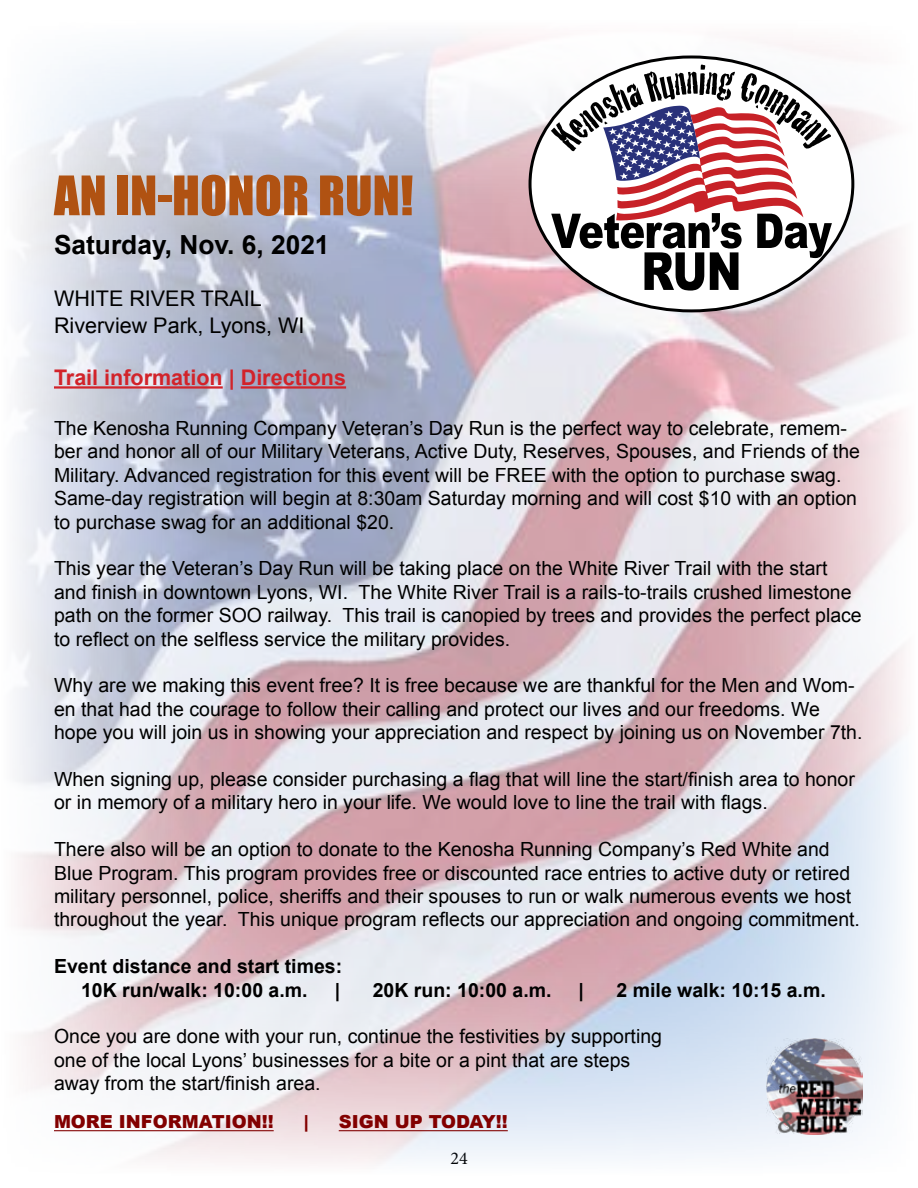
<style>
.page{position:relative;width:918px;height:1188px;background:#fff}
.page>*{position:absolute;margin:0;border:0;box-sizing:border-box;transform-origin:0 0}
.t1{font:50.25px "Impact";color:#b05212}
.t2{font:700 26.4px "Arial";color:#000}
.t3{font:21.6px/26.2px "Arial";color:#000}
.t4{font:700 21.6px "Arial";color:#d2232a}
.t5{font:19.5px/23.4px "Arial";color:#000}
.t6{font:700 19.5px/23.4px "Arial";color:#000;text-align:center}
.t7{font:900 18px "Arial";color:#820000}
.t8{font:18px "Minion Pro";color:#000}
</style>
<div class="page">
<img style="left:17px;top:37px;width:887px;height:1127px">
<svg style="left:530px;top:57px;width:323px;height:254px"></svg>
<svg style="left:551px;top:65px;width:281px;height:226px"></svg>
<hr style="left:54px;top:1130px;width:220px;height:1px;background:#820000">
<hr style="left:339px;top:1130px;width:169px;height:1px;background:#820000">
<hr style="left:54px;top:386px;width:169px;height:3px;background:#d2232a">
<hr style="left:241px;top:386px;width:105px;height:3px;background:#d2232a">
<img style="left:767px;top:1039px;width:95px;height:96px">
<h1 class="t1" style="left:54px;top:157px;width:361px">AN IN-HONOR RUN!</h1>
<h2 class="t2" style="left:54px;top:227px;width:277px">Saturday, Nov. 6, 2021</h2>
<p class="t3" style="left:54px;top:286px;width:252px">WHITE RIVER TRAIL<br>Riverview Park, Lyons, WI</p>
<p class="t4" style="left:54px;top:363px;width:294px">Trail information | Directions</p>
<p class="t5" style="left:54px;top:417px;width:808px">The Kenosha Running Company Veteran’s Day Run is the perfect way to celebrate, remem&shy;ber and honor all of our Military Veterans, Active Duty, Reserves, Spouses, and Friends of the Military. Advanced registration for this event will be FREE with the option to purchase swag.<br>Same-day registration will begin at 8:30am Saturday morning and will cost $10 with an option to purchase swag for an additional $20.</p>
<p class="t5" style="left:54px;top:557px;width:809px">This year the Veteran’s Day Run will be taking place on the White River Trail with the start and finish in downtown Lyons, WI. The White River Trail is a rails-to-trails crushed limestone path on the former SOO railway. This trail is canopied by trees and provides the perfect place to reflect on the selfless service the military provides.</p>
<p class="t5" style="left:54px;top:674px;width:810px">Why are we making this event free? It is free because we are thankful for the Men and Wom&shy;en that had the courage to follow their calling and protect our lives and our freedoms. We hope you will join us in showing your appreciation and respect by joining us on November 7th.</p>
<p class="t5" style="left:54px;top:768px;width:802px">When signing up, please consider purchasing a flag that will line the start/finish area to honor or in memory of a military hero in your life. We would love to line the trail with flags.</p>
<p class="t5" style="left:54px;top:838px;width:808px">There also will be an option to donate to the Kenosha Running Company’s Red White and Blue Program. This program provides free or discounted race entries to active duty or retired military personnel, police, sheriffs and their spouses to run or walk numerous events we host throughout the year. This unique program reflects our appreciation and ongoing commitment.</p>
<p class="t6" style="left:54px;top:955px;width:290px">Event distance and start times:<br>10K run/walk: 10:00 a.m.</p>
<p class="t6" style="left:335px;top:979px;width:7px">|</p>
<p class="t6" style="left:373px;top:979px;width:180px">20K run: 10:00 a.m.</p>
<p class="t6" style="left:579px;top:979px;width:7px">|</p>
<p class="t6" style="left:617px;top:979px;width:211px">2 mile walk: 10:15 a.m.</p>
<p class="t5" style="left:54px;top:1025px;width:610px">Once you are done with your run, continue the festivities by supporting one of the local Lyons’ businesses for a bite or a pint that are steps away from the start/finish area.</p>
<p class="t7" style="left:54px;top:1109px;width:221px">MORE INFORMATION!!</p>
<p class="t7" style="left:304px;top:1109px;width:7px">|</p>
<p class="t7" style="left:339px;top:1109px;width:171px">SIGN UP TODAY!!</p>
<p class="t8" style="left:450px;top:1146px;width:19px">24</p>
</div>
